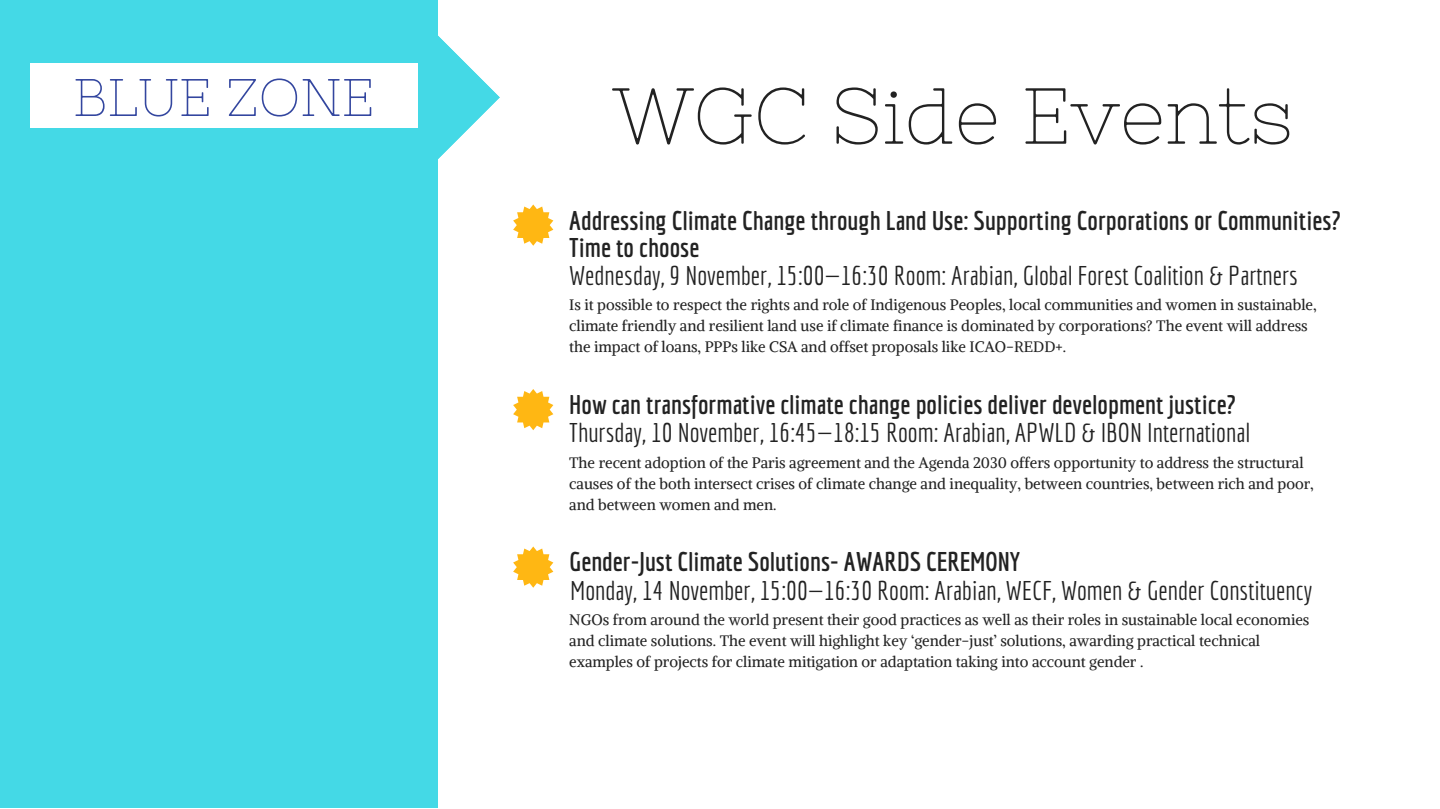
<style>
.page{position:relative;width:1440px;height:809px;background:#fff}
.page>*{position:absolute;margin:0;border:0;box-sizing:border-box;transform-origin:0 0}
.t1{font:79.2px "Nixie One";color:#222}
.t2{font:52.8px "Nixie One";color:#33469f}
.t3{font:26.4px "Economica";color:#222}
.t4{font:700 26.4px/27px "Economica";color:#222}
.t5{font:15.1px/21px "Alike";color:#222}
</style>
<div class="page">
<div style="left:0;top:0;width:438px;height:808px;background:#44d9e6"></div>
<svg style="left:292px;top:35px;width:208px;height:124px"></svg>
<div style="left:30px;top:64px;width:387px;height:64px;background:#fff"></div>
<svg style="left:513px;top:204px;width:40px;height:42px"></svg>
<svg style="left:513px;top:389px;width:40px;height:41px"></svg>
<svg style="left:513px;top:546px;width:40px;height:42px"></svg>
<h2 class="t2" style="left:73px;top:67px;width:303px">BLUE ZONE</h2>
<h1 class="t1" style="left:613px;top:70px;width:682px">WGC Side Events</h1>
<h3 class="t4" style="left:569px;top:206px;width:773px">Addressing Climate Change through Land Use: Supporting Corporations or Communities?<br>Time to choose</h3>
<h3 class="t3" style="left:569px;top:260px;width:730px">Wednesday, 9 November, 15:00—16:30 Room: Arabian, Global Forest Coalition &amp; Partners</h3>
<p class="t5" style="left:569px;top:294px;width:749px">Is it possible to respect the rights and role of Indigenous Peoples, local communities and women in sustainable, climate friendly and resilient land use if climate finance is dominated by corporations? The event will address the impact of loans, PPPs like CSA and offset proposals like ICAO-REDD+.</p>
<h3 class="t4" style="left:569px;top:390px;width:668px">How can transformative climate change policies deliver development justice?</h3>
<h3 class="t3" style="left:569px;top:417px;width:682px">Thursday, 10 November, 16:45—18:15 Room: Arabian, APWLD &amp; IBON International</h3>
<p class="t5" style="left:569px;top:452px;width:746px">The recent adoption of the Paris agreement and the Agenda 2030 offers opportunity to address the structural causes of the both intersect crises of climate change and inequality, between countries, between rich and poor, and between women and men.</p>
<h3 class="t4" style="left:569px;top:548px;width:453px">Gender-Just Climate Solutions- AWARDS CEREMONY</h3>
<h3 class="t3" style="left:570px;top:575px;width:744px">Monday, 14 November, 15:00—16:30 Room: Arabian, WECF, Women &amp; Gender Constituency</h3>
<p class="t5" style="left:569px;top:609px;width:742px">NGOs from around the world present their good practices as well as their roles in sustainable local economies and climate solutions. The event will highlight key ‘gender-just’ solutions, awarding practical technical examples of projects for climate mitigation or adaptation taking into account gender .</p>
</div>
